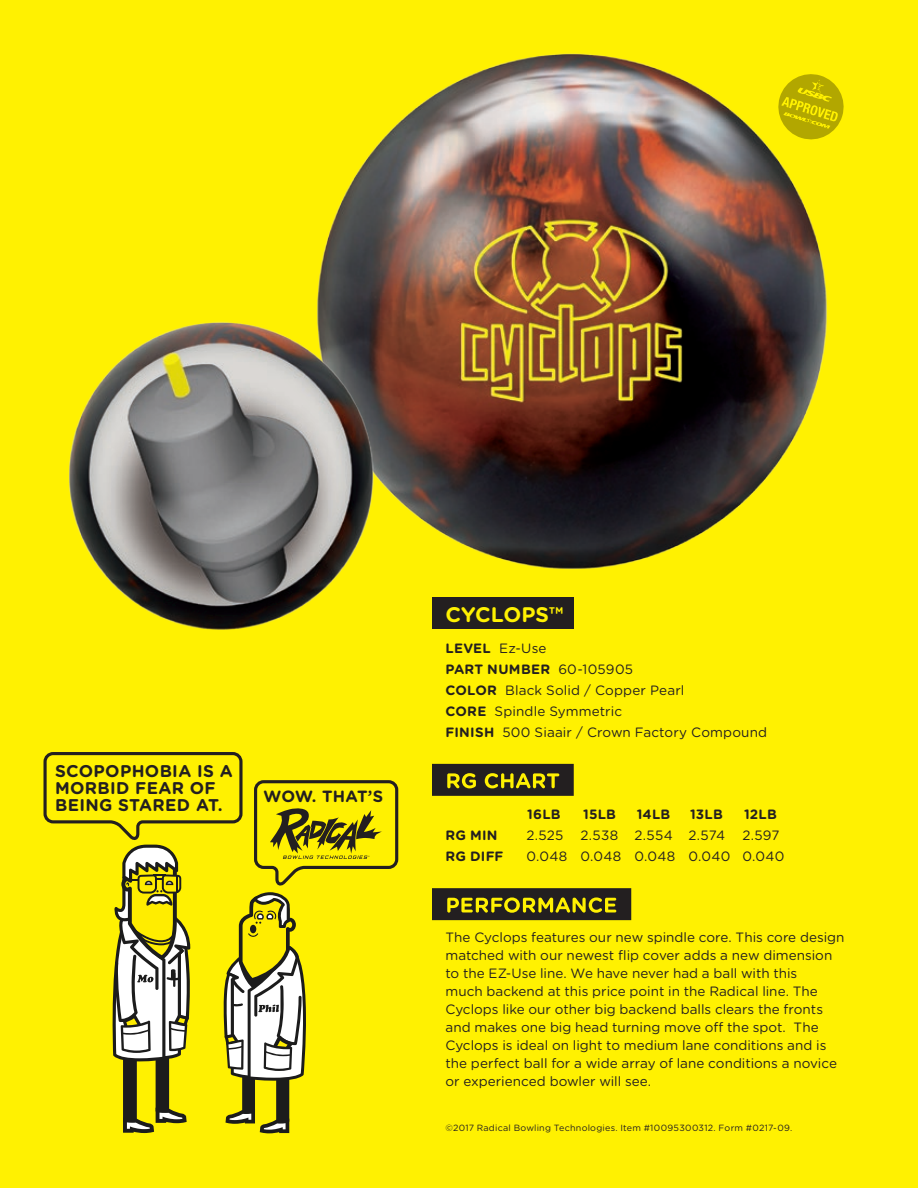
<style>
.page{position:relative;width:918px;height:1188px;background:#fff101}
.page>*{position:absolute;margin:0;border:0;box-sizing:border-box;transform-origin:0 0}
.Ball_Poster_Specific{font:700 21.15px "Gotham Rounded";letter-spacing:.005em;color:#fff101}
.t1{font:700 16.95px/17px "Gotham Rounded";letter-spacing:.02em;color:#231f20}
.t2{font:700 16.2px "Gotham Rounded";color:#231f20}
.Ball_Poster_Specific-2{font:13.5px/18px "Gotham Rounded";color:#231f20}
.Ball_Poster_Specific-3{font:700 13.5px "Gotham Rounded";letter-spacing:.015em;color:#231f20}
.Ball_Poster_Specific-4{font:13.5px "Gotham Rounded";letter-spacing:.02em;color:#231f20}
.t3{font:9px "Gotham Rounded";letter-spacing:.025em;color:#231f20}
.s1{font-weight:700}
.s2{font-weight:400}
</style>
<div class="page">
<img style="left:317px;top:53px;width:510px;height:517px">
<div style="left:432px;top:597px;width:142px;height:32px;background:#231f20"></div>
<svg style="left:432px;top:764px;width:142px;height:32px;background:#48421a"></svg>
<svg style="left:432px;top:888px;width:199px;height:32px;background:#4e4819"></svg>
<img style="left:69px;top:312px;width:324px;height:318px">
<svg style="left:777px;top:73px;width:67px;height:68px"></svg>
<svg style="left:43px;top:752px;width:356px;height:381px"></svg>
<p class="t1" style="left:55px;top:762px;width:179px">SCOPOPHOBIA IS A<br>MORBID FEAR OF<br>BEING STARED AT.</p>
<p class="t2" style="left:264px;top:784px;width:121px">WOW. THAT’S</p>
<p class="Ball_Poster_Specific" style="left:446px;top:599px;width:120px">CYCLOPS™</p>
<p class="Ball_Poster_Specific-2" style="left:446px;top:638px;width:102px"><span class="s1">LEVEL</span> Ez-Use</p>
<p class="Ball_Poster_Specific-3" style="left:446px;top:659px;width:189px">PART NUMBER <span class="s2">60-105905</span></p>
<p class="Ball_Poster_Specific-2" style="left:446px;top:680px;width:241px"><span class="s1">COLOR</span> Black Solid / Copper Pearl</p>
<p class="Ball_Poster_Specific-2" style="left:446px;top:701px;width:178px"><span class="s1">CORE</span> Spindle Symmetric</p>
<p class="Ball_Poster_Specific-2" style="left:446px;top:722px;width:323px"><span class="s1">FINISH</span> 500 Siaair / Crown Factory Compound</p>
<p class="Ball_Poster_Specific-3" style="left:527px;top:804px;width:35px">16LB</p>
<p class="Ball_Poster_Specific-3" style="left:583px;top:804px;width:34px">15LB</p>
<p class="Ball_Poster_Specific-3" style="left:637px;top:804px;width:35px">14LB</p>
<p class="Ball_Poster_Specific-3" style="left:690px;top:804px;width:34px">13LB</p>
<p class="Ball_Poster_Specific-3" style="left:744px;top:804px;width:34px">12LB</p>
<p class="Ball_Poster_Specific-3" style="left:446px;top:826px;width:54px">RG MIN</p>
<p class="Ball_Poster_Specific-2" style="left:526px;top:826px;width:38px">2.525</p>
<p class="Ball_Poster_Specific-4" style="left:580px;top:826px;width:146px">2.538 2.554 2.574</p>
<p class="Ball_Poster_Specific-2" style="left:742px;top:826px;width:38px">2.597</p>
<p class="Ball_Poster_Specific-3" style="left:446px;top:847px;width:60px">RG DIFF</p>
<p class="Ball_Poster_Specific-4" style="left:526px;top:847px;width:259px">0.048 0.048 0.048 0.040 0.040</p>
<p class="Ball_Poster_Specific-2" style="left:446px;top:928px;width:401px">The Cyclops features our new spindle core. This core design matched with our newest flip cover adds a new dimension to the EZ-Use line. We have never had a ball with this<br>much backend at this price point in the Radical line. The Cyclops like our other big backend balls clears the fronts and makes one big head turning move off the spot. The Cyclops is ideal on light to medium lane conditions and is the perfect ball for a wide array of lane conditions a novice or experienced bowler will see.</p>
<p class="t3" style="left:446px;top:1122px;width:348px">©2017 Radical Bowling Technologies. Item #10095300312. Form #0217-09.</p>
</div>
